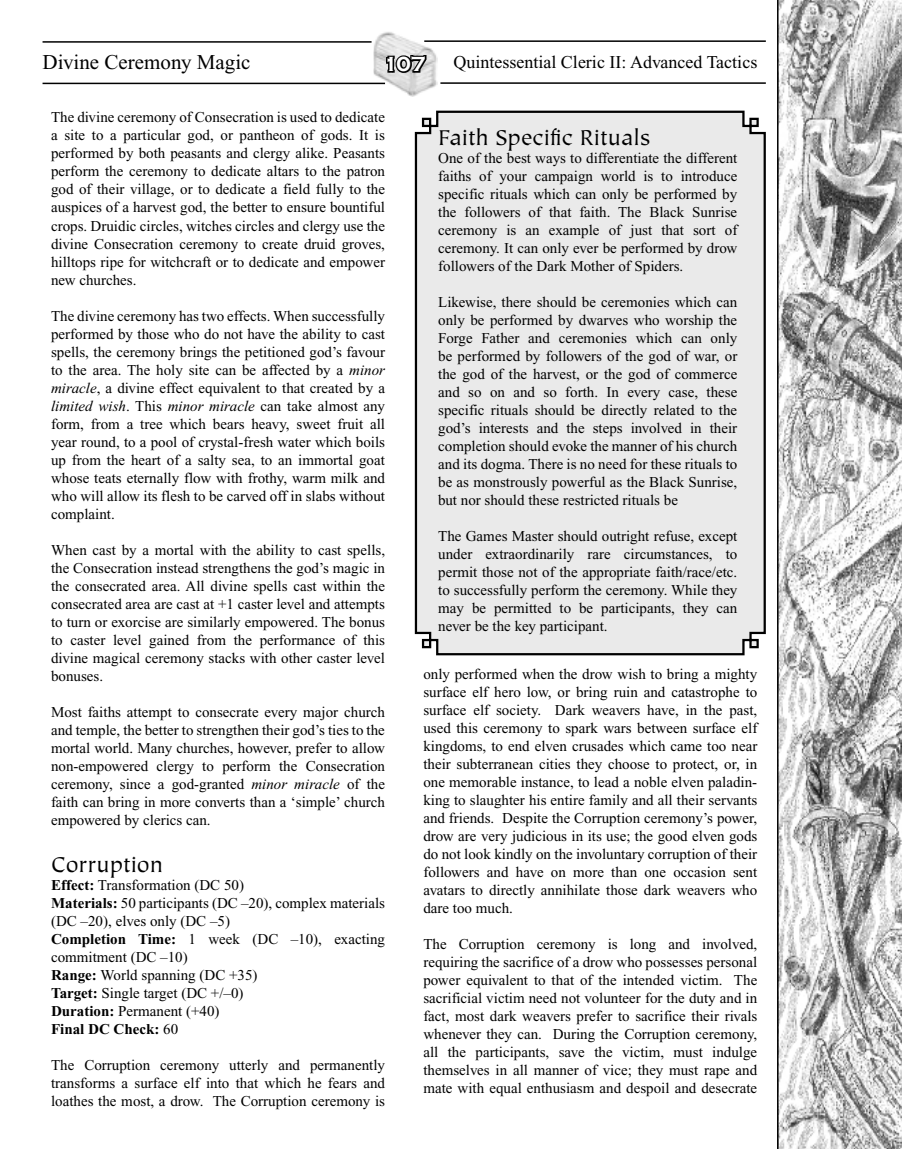
<style>
.page{position:relative;width:902px;height:1149px;background:#fff}
.page>*{position:absolute;margin:0;border:0;box-sizing:border-box;transform-origin:0 0}
.t1{font:24px "Tiepolo";color:#000}
.t2{font:21px "Times New Roman";color:#000}
.t3{font:700 21px "Copperplate Gothic";color:#fff}
.t4{font:18px "Times New Roman";color:#000}
.t5{font:15px/18px "Times New Roman";color:#000;text-align:justify}
.s1{font-style:italic}
.s2{font-weight:700}
</style>
<div class="page">
<img style="left:373px;top:32px;width:64px;height:65px">
<hr style="left:424px;top:40px;width:341px;height:2px;background:#000">
<hr style="left:440px;top:82px;width:325px;height:2px;background:#000">
<hr style="left:43px;top:83px;width:342px;height:1px;background:#000">
<hr style="left:43px;top:41px;width:328px;height:2px;background:#000">
<svg style="left:384px;top:53px;width:45px;height:22px"></svg>
<svg style="left:777px;top:0;width:124px;height:1148px"></svg>
<div style="left:414px;top:110px;width:352px;height:546px;background:#eaeaea"></div>
<h2 class="t2" style="left:43px;top:51px;width:209px">Divine Ceremony Magic</h2>
<h2 class="t3" style="left:383px;top:53px;width:44px">107</h2>
<p class="t4" style="left:453px;top:52px;width:305px">Quintessential Cleric II: Advanced Tactics</p>
<p class="t5" style="left:51px;top:108px;width:335px">The divine ceremony of Consecration is used to dedicate a site to a particular god, or pantheon of gods. It is performed by both peasants and clergy alike. Peasants perform the ceremony to dedicate altars to the patron god of their village, or to dedicate a field fully to the auspices of a harvest god, the better to ensure bountiful crops. Druidic circles, witches circles and clergy use the divine Consecration ceremony to create druid groves, hilltops ripe for witchcraft or to dedicate and empower new churches.</p>
<p class="t5" style="left:51px;top:306px;width:335px">The divine ceremony has two effects. When successfully performed by those who do not have the ability to cast spells, the ceremony brings the petitioned god’s favour to the area. The holy site can be affected by a <span class="s1">minor miracle</span>, a divine effect equivalent to that created by a <span class="s1">limited wish</span>. This <span class="s1">minor miracle</span> can take almost any form, from a tree which bears heavy, sweet fruit all year round, to a pool of crystal-fresh water which boils up from the heart of a salty sea, to an immortal goat whose teats eternally flow with frothy, warm milk and who will allow its flesh to be carved off in slabs without complaint.</p>
<p class="t5" style="left:51px;top:540px;width:335px">When cast by a mortal with the ability to cast spells, the Consecration instead strengthens the god’s magic in the consecrated area. All divine spells cast within the consecrated area are cast at +1 caster level and attempts to turn or exorcise are similarly empowered. The bonus to caster level gained from the performance of this divine magical ceremony stacks with other caster level bonuses.</p>
<p class="t5" style="left:51px;top:702px;width:335px">Most faiths attempt to consecrate every major church and temple, the better to strengthen their god’s ties to the mortal world. Many churches, however, prefer to allow non-empowered clergy to perform the Consecration ceremony, since a god-granted <span class="s1">minor miracle</span> of the faith can bring in more converts than a ‘simple’ church empowered by clerics can.</p>
<h1 class="t1" style="left:51px;top:851px;width:114px">Corruption</h1>
<p class="t5" style="left:51px;top:875px;width:335px;text-align:left"><span class="s2">Effect:</span> Transformation (DC 50)<br><span class="s2">Materials:</span> 50 participants (DC –20), complex materials (DC –20), elves only (DC –5)<br><span class="s2">Completion Time:</span> 1 week (DC –10), exacting commitment (DC –10)<br><span class="s2">Range:</span> World spanning (DC +35)<br><span class="s2">Target:</span> Single target (DC +/–0)<br><span class="s2">Duration:</span> Permanent (+40)<br><span class="s2">Final DC Check:</span> 60</p>
<p class="t5" style="left:51px;top:1055px;width:335px">The Corruption ceremony utterly and permanently transforms a surface elf into that which he fears and loathes the most, a drow. The Corruption ceremony is</p>
<h1 class="t1" style="left:438px;top:125px;width:214px">Faith Specific Rituals</h1>
<p class="t5" style="left:438px;top:149px;width:300px">One of the best ways to differentiate the different faiths of your campaign world is to introduce specific rituals which can only be performed by the followers of that faith. The Black Sunrise ceremony is an example of just that sort of ceremony. It can only ever be performed by drow followers of the Dark Mother of Spiders.</p>
<p class="t5" style="left:438px;top:293px;width:300px">Likewise, there should be ceremonies which can only be performed by dwarves who worship the Forge Father and ceremonies which can only be performed by followers of the god of war, or the god of the harvest, or the god of commerce and so on and so forth. In every case, these specific rituals should be directly related to the god’s interests and the steps involved in their completion should evoke the manner of his church and its dogma. There is no need for these rituals to be as monstrously powerful as the Black Sunrise, but nor should these restricted rituals be</p>
<p class="t5" style="left:438px;top:527px;width:300px">The Games Master should outright refuse, except under extraordinarily rare circumstances, to permit those not of the appropriate faith/race/etc. to successfully perform the ceremony. While they may be permitted to be participants, they can never be the key participant.</p>
<p class="t5" style="left:423px;top:664px;width:335px">only performed when the drow wish to bring a mighty surface elf hero low, or bring ruin and catastrophe to surface elf society. Dark weavers have, in the past, used this ceremony to spark wars between surface elf kingdoms, to end elven crusades which came too near their subterranean cities they choose to protect, or, in one memorable instance, to lead a noble elven paladin&shy;king to slaughter his entire family and all their servants and friends. Despite the Corruption ceremony’s power, drow are very judicious in its use; the good elven gods do not look kindly on the involuntary corruption of their followers and have on more than one occasion sent avatars to directly annihilate those dark weavers who dare too much.</p>
<p class="t5" style="left:423px;top:934px;width:335px">The Corruption ceremony is long and involved, requiring the sacrifice of a drow who possesses personal power equivalent to that of the intended victim. The sacrificial victim need not volunteer for the duty and in fact, most dark weavers prefer to sacrifice their rivals whenever they can. During the Corruption ceremony, all the participants, save the victim, must indulge themselves in all manner of vice; they must rape and mate with equal enthusiasm and despoil and desecrate</p>
</div>
